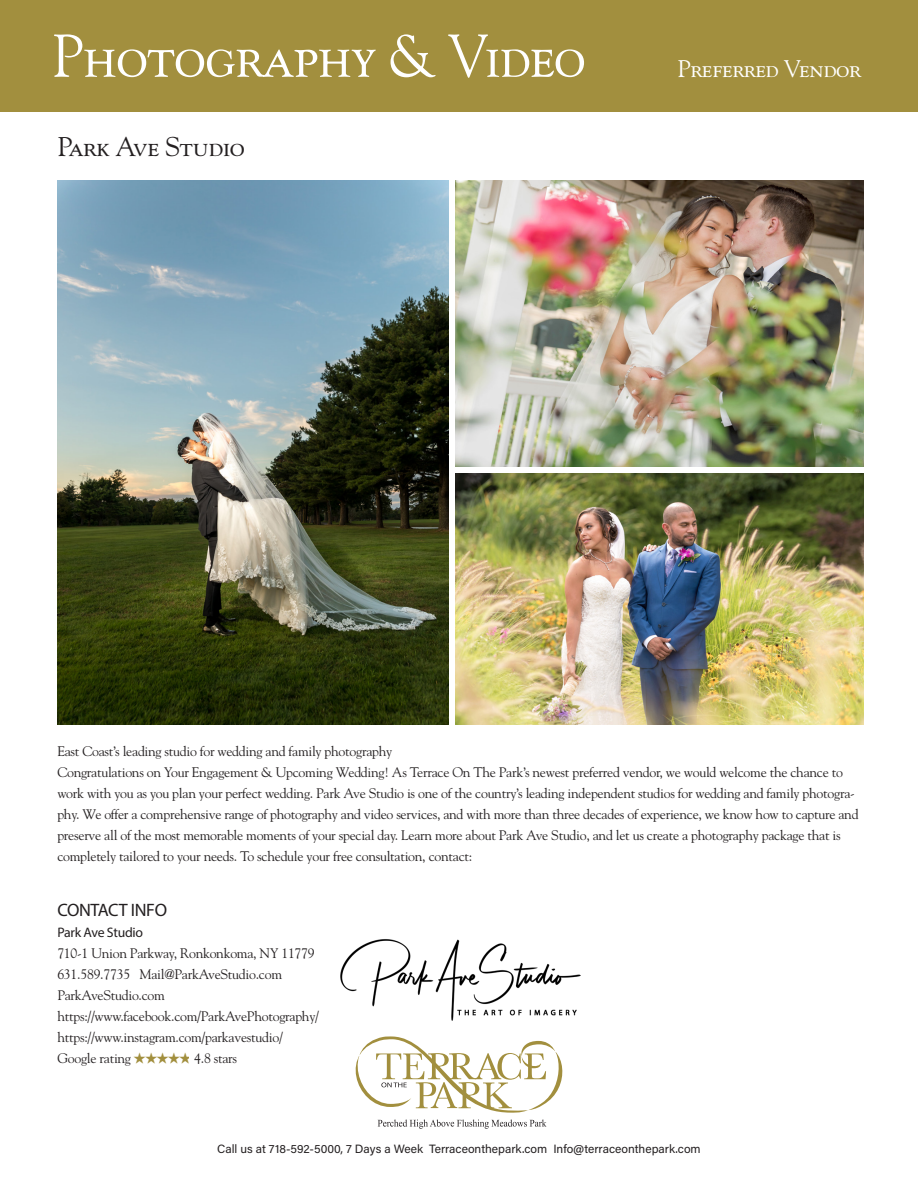
<style>
.page{position:relative;width:918px;height:1188px;background:#fff}
.page>*{position:absolute;margin:0;border:0;box-sizing:border-box;transform-origin:0 0}
.t1{font:60px "Goudy SC";letter-spacing:-.02em;color:#fff;scale:.95 1}
.t2{font:27px "Goudy SC";letter-spacing:-.02em;color:#231f20}
.t3{font:24px "Goudy SC";letter-spacing:-.02em;color:#fff}
.t4{font:18px "Myriad Pro";letter-spacing:-.02em;color:#231f20}
.t5{font:13.8px/21px "Goudy";letter-spacing:-.02em;color:#231f20}
.t6{font:13.8px "Myriad Pro";letter-spacing:-.02em;color:#231f20}
.t7{font:12px "Acumin Pro";color:#231f20}
</style>
<div class="page">
<svg style="left:355px;top:1036px;width:208px;height:77px"></svg>
<svg style="left:378px;top:1120px;width:169px;height:9px"></svg>
<div style="left:0;top:0;width:918px;height:111px;background:#a28f3e"></div>
<img style="left:57px;top:181px;width:392px;height:543px">
<img style="left:456px;top:181px;width:408px;height:286px">
<img style="left:456px;top:474px;width:408px;height:250px">
<img style="left:340px;top:939px;width:240px;height:82px">
<p class="t1" style="left:52px;top:21px;width:563px">Photography &amp; Video</p>
<p class="t2" style="left:57px;top:131px;width:189px">Park Ave Studio</p>
<p class="t3" style="left:677px;top:54px;width:185px">Preferred Vendor</p>
<p class="t5" style="left:57px;top:740px;width:337px">East Coast’s leading studio for wedding and family photography</p>
<p class="t5" style="left:57px;top:761px;width:803px">Congratulations on Your Engagement &amp; Upcoming Wedding! As Terrace On The Park’s newest preferred vendor, we would welcome the chance to work with you as you plan your perfect wedding. Park Ave Studio is one of the country’s leading independent studios for wedding and family photogra&shy;phy. We offer a comprehensive range of photography and video services, and with more than three decades of experience, we know how to capture and preserve all of the most memorable moments of your special day. Learn more about Park Ave Studio, and let us create a photography package that is completely tailored to your needs. To schedule your free consultation, contact:</p>
<p class="t4" style="left:57px;top:899px;width:111px">CONTACT INFO</p>
<p class="t6" style="left:57px;top:924px;width:87px">Park Ave Studio</p>
<p class="t5" style="left:57px;top:942px;width:259px">710-1 Union Parkway, Ronkonkoma, NY 11779</p>
<p class="t5" style="left:57px;top:963px;width:226px">631.589.7735 Mail@ParkAveStudio.com</p>
<p class="t5" style="left:57px;top:984px;width:109px">ParkAveStudio.com</p>
<p class="t5" style="left:57px;top:1005px;width:263px">https://www.facebook.com/ParkAvePhotography/</p>
<p class="t5" style="left:57px;top:1026px;width:227px">https://www.instagram.com/parkavestudio/</p>
<p class="t5" style="left:57px;top:1047px;width:75px">Google rating</p>
<p class="t5" style="left:194px;top:1047px;width:45px">4.8 stars</p>
<p class="t7" style="left:217px;top:1141px;width:485px">Call us at 718-592-5000, 7 Days a Week Terraceonthepark.com Info@terraceonthepark.com</p>
</div>
